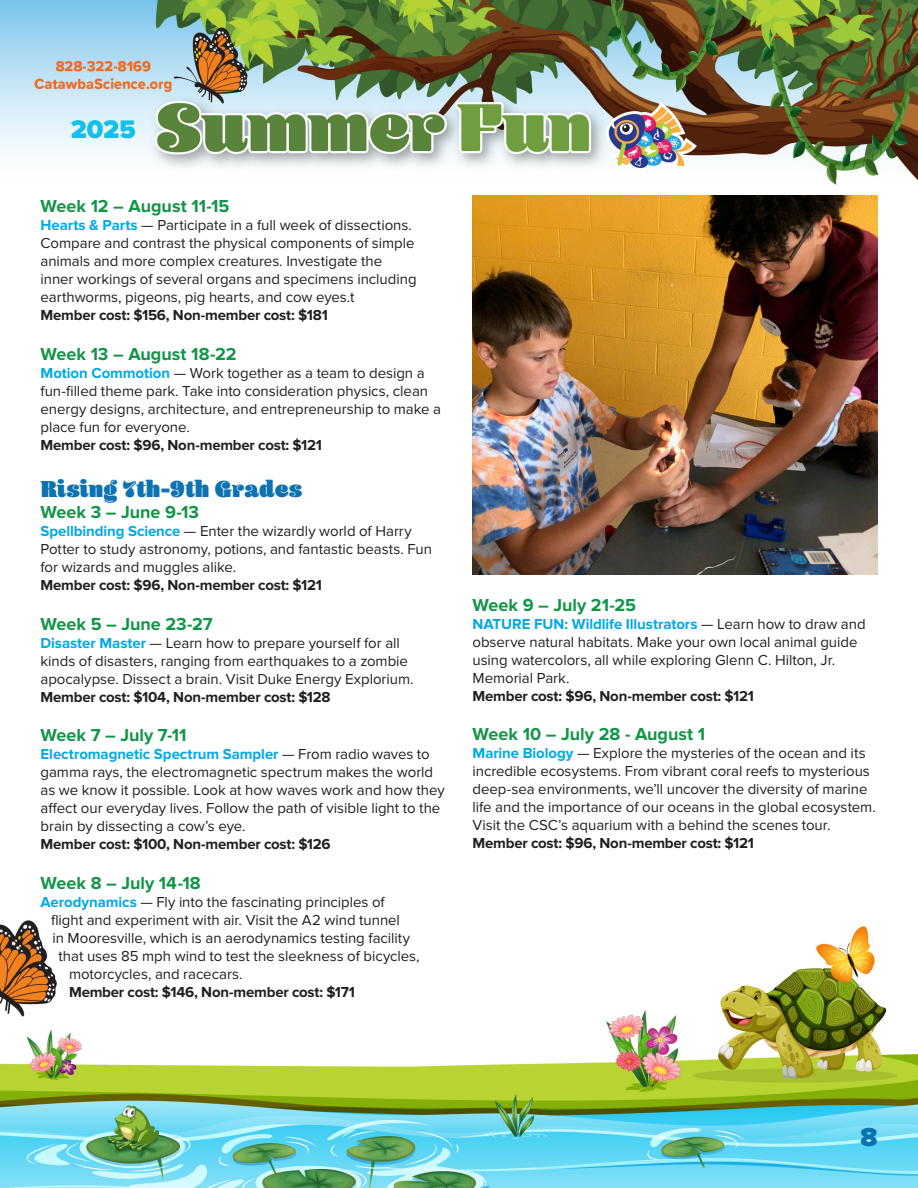
<style>
.page{position:relative;width:918px;height:1188px;background:#fff}
.page>*{position:absolute;margin:0;border:0;box-sizing:border-box;transform-origin:0 0}
.t1{font:900 27px "Proxima Nova";color:#0c73b3}
.t2{font:900 24px "Blenny";letter-spacing:.005em;color:#0c73b3}
.t3{font:700 18px "Proxima Nova";color:#119547}
.t4{font:15px/18px "Proxima Nova";letter-spacing:-.005em;color:#231f20}
.t5{font:700 15px "Proxima Nova";letter-spacing:-.015em;color:#231f20}
.s1{font-weight:700;color:#00a9e7}
</style>
<div class="page">
<img style="left:0;top:920px;width:918px;height:268px">
<img style="left:0;top:0;width:918px;height:196px">
<img style="left:472px;top:196px;width:406px;height:379px">
<p class="t3" style="left:40px;top:196px;width:191px">Week 12 – August 11-15</p>
<p class="t4" style="left:40px;top:217px;width:378px"><span class="s1">Hearts &amp; Parts</span> — Participate in a full week of dissections.<br>Compare and contrast the physical components of simple animals and more complex creatures. Investigate the inner workings of several organs and specimens including earthworms, pigeons, pig hearts, and cow eyes.t</p>
<p class="t5" style="left:40px;top:307px;width:289px">Member cost: $156, Non-member cost: $181</p>
<p class="t3" style="left:40px;top:343px;width:197px">Week 13 – August 18-22</p>
<p class="t4" style="left:40px;top:364px;width:402px"><span class="s1">Motion Commotion</span> — Work together as a team to design a fun-filled theme park. Take into consideration physics, clean energy designs, architecture, and entrepreneurship to make a place fun for everyone.</p>
<p class="t5" style="left:40px;top:436px;width:283px">Member cost: $96, Non-member cost: $121</p>
<p class="t2" style="left:40px;top:474px;width:263px">Rising 7th-9th Grades</p>
<p class="t3" style="left:40px;top:502px;width:160px">Week 3 – June 9-13</p>
<p class="t4" style="left:40px;top:523px;width:393px"><span class="s1">Spellbinding Science</span> — Enter the wizardly world of Harry<br>Potter to study astronomy, potions, and fantastic beasts. Fun for wizards and muggles alike.</p>
<p class="t5" style="left:40px;top:577px;width:283px">Member cost: $96, Non-member cost: $121</p>
<p class="t3" style="left:40px;top:613px;width:174px">Week 5 – June 23-27</p>
<p class="t4" style="left:40px;top:634px;width:375px"><span class="s1">Disaster Master</span> — Learn how to prepare yourself for all kinds of disasters, ranging from earthquakes to a zombie apocalypse. Dissect a brain. Visit Duke Energy Explorium.</p>
<p class="t5" style="left:40px;top:688px;width:292px">Member cost: $104, Non-member cost: $128</p>
<p class="t3" style="left:40px;top:725px;width:148px">Week 7 – July 7-11</p>
<p class="t4" style="left:40px;top:746px;width:406px"><span class="s1">Electromagnetic Spectrum Sampler</span> — From radio waves to gamma rays, the electromagnetic spectrum makes the world as we know it possible. Look at how waves work and how they affect our everyday lives. Follow the path of visible light to the brain by dissecting a cow’s eye.</p>
<p class="t5" style="left:40px;top:836px;width:292px">Member cost: $100, Non-member cost: $126</p>
<p class="t3" style="left:40px;top:873px;width:162px">Week 8 – July 14-18</p>
<p class="t4" style="left:40px;top:894px;width:346px"><span class="s1">Aerodynamics</span> — Fly into the fascinating principles of</p>
<p class="t4" style="left:51px;top:912px;width:351px">flight and experiment with air. Visit the A2 wind tunnel</p>
<p class="t4" style="left:52px;top:930px;width:359px">in Mooresville, which is an aerodynamics testing facility</p>
<p class="t4" style="left:58px;top:948px;width:363px">that uses 85 mph wind to test the sleekness of bicycles,</p>
<p class="t4" style="left:69px;top:966px;width:175px">motorcycles, and racecars.</p>
<p class="t5" style="left:69px;top:983px;width:287px">Member cost: $146, Non-member cost: $171</p>
<p class="t3" style="left:472px;top:594px;width:165px">Week 9 – July 21-25</p>
<p class="t4" style="left:472px;top:615px;width:395px"><span class="s1">NATURE FUN: Wildlife Illustrators</span> — Learn how to draw and observe natural habitats. Make your own local animal guide using watercolors, all while exploring Glenn C. Hilton, Jr.<br>Memorial Park.</p>
<p class="t5" style="left:472px;top:687px;width:283px">Member cost: $96, Non-member cost: $121</p>
<p class="t3" style="left:472px;top:724px;width:234px">Week 10 – July 28 - August 1</p>
<p class="t4" style="left:472px;top:745px;width:405px"><span class="s1">Marine Biology</span> — Explore the mysteries of the ocean and its incredible ecosystems. From vibrant coral reefs to mysterious deep-sea environments, we’ll uncover the diversity of marine life and the importance of our oceans in the global ecosystem.<br>Visit the CSC’s aquarium with a behind the scenes tour.</p>
<p class="t5" style="left:472px;top:834px;width:283px">Member cost: $96, Non-member cost: $121</p>
<p class="t1" style="left:860px;top:1122px;width:19px">8</p>
</div>
